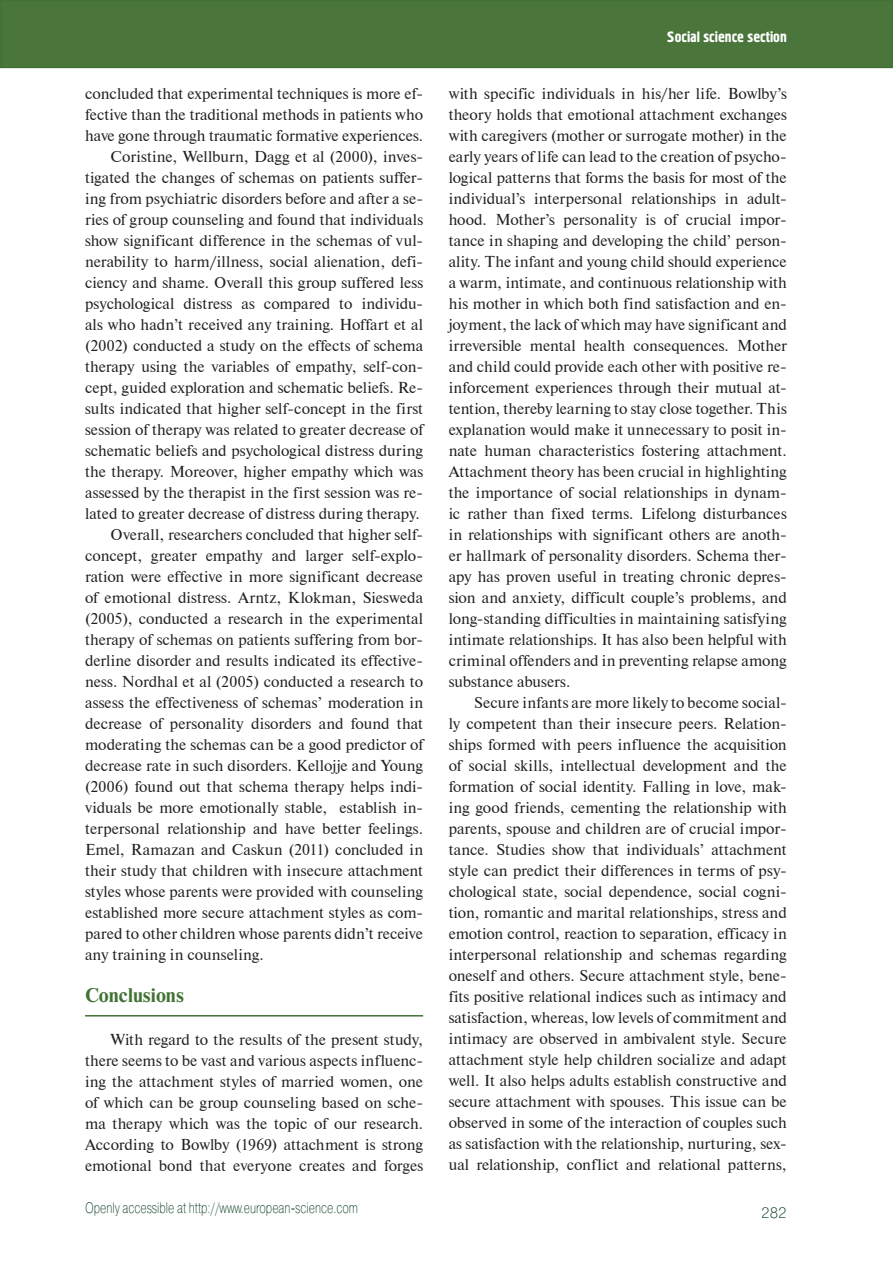
<style>
.page{position:relative;width:893px;height:1263px;background:#fff}
.page>*{position:absolute;margin:0;border:0;box-sizing:border-box;transform-origin:0 0}
.t1{font:18.75px "Newton C Bold";color:#427235}
.t2{font:15.75px/21px "Newton CTT";color:#231f20;text-align:justify}
.t3{font:15px "Pragmatica Light C";color:#0b3e20;scale:.75 1}
.t4{font:15px "Hermes C";color:#fff}
.t5{font:15px "Pragmatica Light C";color:#0b3e20}
</style>
<div class="page">
<div style="left:1px;top:1px;width:891px;height:66px;background:#4b763b"></div>
<div style="left:0;top:0;width:893px;height:68px;border:2px solid #427235"></div>
<hr style="left:85px;top:1015px;width:338px;height:2px;background:#427235">
<p class="t2" style="left:85px;top:83px;width:340px">concluded that experimental techniques is more ef-</p>
<p class="t2" style="left:85px;top:104px;width:340px">fective than the traditional methods in patients who</p>
<p class="t2" style="left:85px;top:125px;width:340px">have gone through traumatic formative experiences.</p>
<p class="t2" style="left:111px;top:146px;width:314px">Coristine, Wellburn, Dagg et al (2000), inves-</p>
<p class="t2" style="left:85px;top:167px;width:340px">tigated the changes of schemas on patients suffer-</p>
<p class="t2" style="left:85px;top:188px;width:340px">ing from psychiatric disorders before and after a se-</p>
<p class="t2" style="left:85px;top:209px;width:340px">ries of group counseling and found that individuals</p>
<p class="t2" style="left:85px;top:230px;width:340px">show significant difference in the schemas of vul-</p>
<p class="t2" style="left:85px;top:251px;width:340px">nerability to harm/illness, social alienation, defi-</p>
<p class="t2" style="left:85px;top:272px;width:340px">ciency and shame. Overall this group suffered less</p>
<p class="t2" style="left:85px;top:293px;width:340px">psychological distress as compared to individu-</p>
<p class="t2" style="left:85px;top:314px;width:340px">als who hadn’t received any training. Hoffart et al</p>
<p class="t2" style="left:85px;top:335px;width:340px">(2002) conducted a study on the effects of schema</p>
<p class="t2" style="left:85px;top:356px;width:340px">therapy using the variables of empathy, self-con-</p>
<p class="t2" style="left:85px;top:377px;width:340px">cept, guided exploration and schematic beliefs. Re-</p>
<p class="t2" style="left:85px;top:398px;width:340px">sults indicated that higher self-concept in the first</p>
<p class="t2" style="left:85px;top:419px;width:340px">session of therapy was related to greater decrease of</p>
<p class="t2" style="left:85px;top:440px;width:340px">schematic beliefs and psychological distress during</p>
<p class="t2" style="left:85px;top:461px;width:340px">the therapy. Moreover, higher empathy which was</p>
<p class="t2" style="left:85px;top:482px;width:340px">assessed by the therapist in the first session was re-</p>
<p class="t2" style="left:85px;top:503px;width:336px">lated to greater decrease of distress during therapy.</p>
<p class="t2" style="left:111px;top:524px;width:314px">Overall, researchers concluded that higher self-</p>
<p class="t2" style="left:85px;top:545px;width:340px">concept, greater empathy and larger self-explo-</p>
<p class="t2" style="left:85px;top:566px;width:340px">ration were effective in more significant decrease</p>
<p class="t2" style="left:85px;top:587px;width:340px">of emotional distress. Arntz, Klokman, Siesweda</p>
<p class="t2" style="left:85px;top:608px;width:340px">(2005), conducted a research in the experimental</p>
<p class="t2" style="left:85px;top:629px;width:340px">therapy of schemas on patients suffering from bor-</p>
<p class="t2" style="left:85px;top:650px;width:340px">derline disorder and results indicated its effective-</p>
<p class="t2" style="left:85px;top:671px;width:340px">ness. Nordhal et al (2005) conducted a research to</p>
<p class="t2" style="left:85px;top:692px;width:340px">assess the effectiveness of schemas’ moderation in</p>
<p class="t2" style="left:85px;top:713px;width:340px">decrease of personality disorders and found that</p>
<p class="t2" style="left:85px;top:734px;width:340px">moderating the schemas can be a good predictor of</p>
<p class="t2" style="left:85px;top:755px;width:339px">decrease rate in such disorders. Kellojje and Young</p>
<p class="t2" style="left:85px;top:776px;width:340px">(2006) found out that schema therapy helps indi-</p>
<p class="t2" style="left:85px;top:797px;width:340px">viduals be more emotionally stable, establish in-</p>
<p class="t2" style="left:85px;top:818px;width:340px">terpersonal relationship and have better feelings.</p>
<p class="t2" style="left:85px;top:839px;width:340px">Emel, Ramazan and Caskun (2011) concluded in</p>
<p class="t2" style="left:85px;top:860px;width:340px">their study that children with insecure attachment</p>
<p class="t2" style="left:85px;top:881px;width:340px">styles whose parents were provided with counseling</p>
<p class="t2" style="left:85px;top:902px;width:340px">established more secure attachment styles as com-</p>
<p class="t2" style="left:85px;top:923px;width:340px">pared to other children whose parents didn’t receive</p>
<p class="t2" style="left:85px;top:944px;width:180px">any training in counseling.</p>
<p class="t1" style="left:85px;top:988px;width:100px">Conclusions</p>
<p class="t2" style="left:85px;top:1029px;width:340px;text-indent:26px">With regard to the results of the present study, there seems to be vast and various aspects influenc&shy;ing the attachment styles of married women, one of which can be group counseling based on sche&shy;ma therapy which was the topic of our research.<br>According to Bowlby (1969) attachment is strong emotional bond that everyone creates and forges</p>
<p class="t3" style="left:85px;top:1202px;width:365px">Openly accessible at http://www.european-science.com</p>
<p class="t4" style="left:667px;top:32px;width:121px">Social science section</p>
<p class="t2" style="left:449px;top:83px;width:340px">with specific individuals in his/her life. Bowlby’s theory holds that emotional attachment exchanges with caregivers (mother or surrogate mother) in the early years of life can lead to the creation of psycho&shy;logical patterns that forms the basis for most of the individual’s interpersonal relationships in adult&shy;hood. Mother’s personality is of crucial impor&shy;tance in shaping and developing the child’ person&shy;ality. The infant and young child should experience a warm, intimate, and continuous relationship with his mother in which both find satisfaction and en&shy;joyment, the lack of which may have significant and irreversible mental health consequences. Mother and child could provide each other with positive re&shy;inforcement experiences through their mutual at&shy;tention, thereby learning to stay close together. This explanation would make it unnecessary to posit in&shy;nate human characteristics fostering attachment.<br>Attachment theory has been crucial in highlighting the importance of social relationships in dynam&shy;ic rather than fixed terms. Lifelong disturbances in relationships with significant others are anoth&shy;er hallmark of personality disorders. Schema ther&shy;apy has proven useful in treating chronic depres&shy;sion and anxiety, difficult couple’s problems, and long-standing difficulties in maintaining satisfying intimate relationships. It has also been helpful with criminal offenders and in preventing relapse among substance abusers.</p>
<p class="t2" style="left:449px;top:692px;width:340px;text-indent:26px">Secure infants are more likely to become social&shy;ly competent than their insecure peers. Relation&shy;ships formed with peers influence the acquisition of social skills, intellectual development and the formation of social identity. Falling in love, mak&shy;ing good friends, cementing the relationship with parents, spouse and children are of crucial impor&shy;tance. Studies show that individuals’ attachment style can predict their differences in terms of psy&shy;chological state, social dependence, social cogni&shy;tion, romantic and marital relationships, stress and emotion control, reaction to separation, efficacy in interpersonal relationship and schemas regarding oneself and others. Secure attachment style, bene&shy;fits positive relational indices such as intimacy and satisfaction, whereas, low levels of commitment and intimacy are observed in ambivalent style. Secure attachment style help children socialize and adapt well. It also helps adults establish constructive and secure attachment with spouses. This issue can be observed in some of the interaction of couples such as satisfaction with the relationship, nurturing, sex&shy;ual relationship, conflict and relational patterns,</p>
<p class="t5" style="left:761px;top:1208px;width:27px">282</p>
</div>
